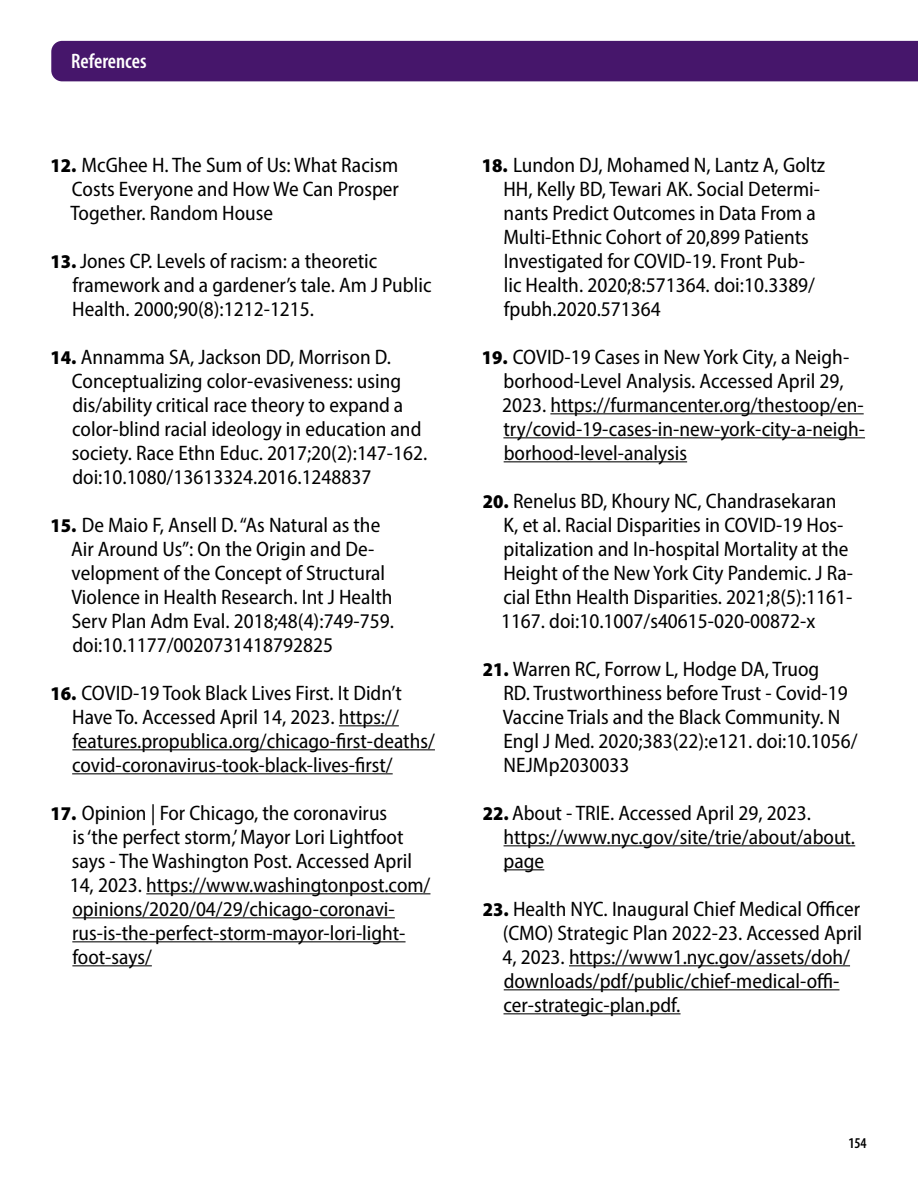
<style>
.page{position:relative;width:918px;height:1188px;background:#fff}
.page>*{position:absolute;margin:0;border:0;box-sizing:border-box;transform-origin:0 0}
.t1{font:semi-condensed 21px/24px "Myriad Pro";color:#000}
.t2{font:600 condensed 21px "Myriad Pro";color:#fff}
.t3{font:600 condensed 15px "Myriad Pro";color:#000}
.s1{font-weight:900;font-size:19.5px}
</style>
<div class="page">
<hr style="left:339px;top:725px;width:60px;height:1px;background:#000">
<hr style="left:72px;top:749px;width:363px;height:1px;background:#000">
<hr style="left:72px;top:773px;width:321px;height:1px;background:#000">
<hr style="left:146px;top:893px;width:284px;height:1px;background:#000">
<hr style="left:72px;top:917px;width:323px;height:1px;background:#000">
<hr style="left:72px;top:941px;width:334px;height:1px;background:#000">
<hr style="left:72px;top:965px;width:80px;height:1px;background:#000">
<hr style="left:550px;top:413px;width:314px;height:1px;background:#000">
<hr style="left:503px;top:437px;width:362px;height:1px;background:#000">
<hr style="left:504px;top:461px;width:183px;height:1px;background:#000">
<hr style="left:504px;top:845px;width:351px;height:1px;background:#000">
<hr style="left:504px;top:869px;width:40px;height:1px;background:#000">
<hr style="left:569px;top:965px;width:281px;height:1px;background:#000">
<hr style="left:504px;top:989px;width:335px;height:1px;background:#000">
<hr style="left:504px;top:1013px;width:177px;height:1px;background:#000">
<div style="left:51px;top:41px;width:867px;height:40px;background:#46166b"></div>
<p class="t2" style="left:71px;top:48px;width:77px">References</p>
<p class="t1" style="left:70px;top:152px;width:330px;text-align:justify;text-indent:-20px"><span class="s1">12.</span> McGhee H. The Sum of Us: What Racism Costs Everyone and How We Can Prosper Together. Random House</p>
<p class="t1" style="left:72px;top:248px;width:361px;text-indent:-22px"><span class="s1">13.</span> Jones CP. Levels of racism: a theoretic framework and a gardener’s tale. Am J Public<br>Health. 2000;90(8):1212-1215.</p>
<p class="t1" style="left:72px;top:344px;width:357px;text-indent:-22px"><span class="s1">14.</span> Annamma SA, Jackson DD, Morrison D.<br>Conceptualizing color-evasiveness: using dis/ability critical race theory to expand a color-blind racial ideology in education and society. Race Ethn Educ. 2017;20(2):147-162. doi:10.1080/13613324.2016.1248837</p>
<p class="t1" style="left:71px;top:512px;width:324px;text-indent:-21px"><span class="s1">15.</span> De Maio F, Ansell D. “As Natural as the Air Around Us”: On the Origin and De&shy;velopment of the Concept of Structural Violence in Health Research. Int J Health Serv Plan Adm Eval. 2018;48(4):749-759. doi:10.1177/0020731418792825</p>
<p class="t1" style="left:72px;top:680px;width:364px;text-indent:-22px"><span class="s1">16.</span> COVID-19 Took Black Lives First. It Didn’t Have To. Accessed April 14, 2023. https:// features.propublica.org/chicago-first-deaths/ covid-coronavirus-took-black-lives-first/</p>
<p class="t1" style="left:70px;top:800px;width:362px;text-indent:-19px"><span class="s1">17.</span> Opinion | For Chicago, the coronavirus<br>is ‘the perfect storm,’ Mayor Lori Lightfoot says - The Washington Post. Accessed April 14, 2023. https://www.washingtonpost.com/ opinions/2020/04/29/chicago-coronavi&shy;rus-is-the-perfect-storm-mayor-lori-light&shy;foot-says/</p>
<p class="t1" style="left:503px;top:152px;width:323px;text-indent:-22px"><span class="s1">18.</span> Lundon DJ, Mohamed N, Lantz A, Goltz HH, Kelly BD, Tewari AK. Social Determi&shy;nants Predict Outcomes in Data From a Multi-Ethnic Cohort of 20,899 Patients Investigated for COVID-19. Front Pub&shy;lic Health. 2020;8:571364. doi:10.3389/ fpubh.2020.571364</p>
<p class="t1" style="left:502px;top:344px;width:364px;text-indent:-20px"><span class="s1">19.</span> COVID-19 Cases in New York City, a Neigh&shy;borhood-Level Analysis. Accessed April 29, 2023. https://furmancenter.org/thestoop/en&shy;try/covid-19-cases-in-new-york-city-a-neigh&shy;borhood-level-analysis</p>
<p class="t1" style="left:501px;top:488px;width:354px;text-indent:-18px"><span class="s1">20.</span> Renelus BD, Khoury NC, Chandrasekaran K, et al. Racial Disparities in COVID-19 Hos&shy;pitalization and In-hospital Mortality at the Height of the New York City Pandemic. J Ra&shy;cial Ethn Health Disparities. 2021;8(5):1161- 1167. doi:10.1007/s40615-020-00872-x</p>
<p class="t1" style="left:503px;top:656px;width:356px;text-indent:-20px"><span class="s1">21.</span> Warren RC, Forrow L, Hodge DA, Truog<br>RD. Trustworthiness before Trust - Covid-19<br>Vaccine Trials and the Black Community. N Engl J Med. 2020;383(22):e121. doi:10.1056/ NEJMp2030033</p>
<p class="t1" style="left:504px;top:800px;width:353px;text-indent:-21px"><span class="s1">22.</span> About - TRIE. Accessed April 29, 2023. https://www.nyc.gov/site/trie/about/about. page</p>
<p class="t1" style="left:502px;top:896px;width:361px;text-indent:-20px"><span class="s1">23.</span> Health NYC. Inaugural Chief Medical Officer (CMO) Strategic Plan 2022-23. Accessed April 4, 2023. https://www1.nyc.gov/assets/doh/ downloads/pdf/public/chief-medical-offi&shy;cer-strategic-plan.pdf.</p>
<p class="t3" style="left:848px;top:1134px;width:20px">154</p>
</div>
